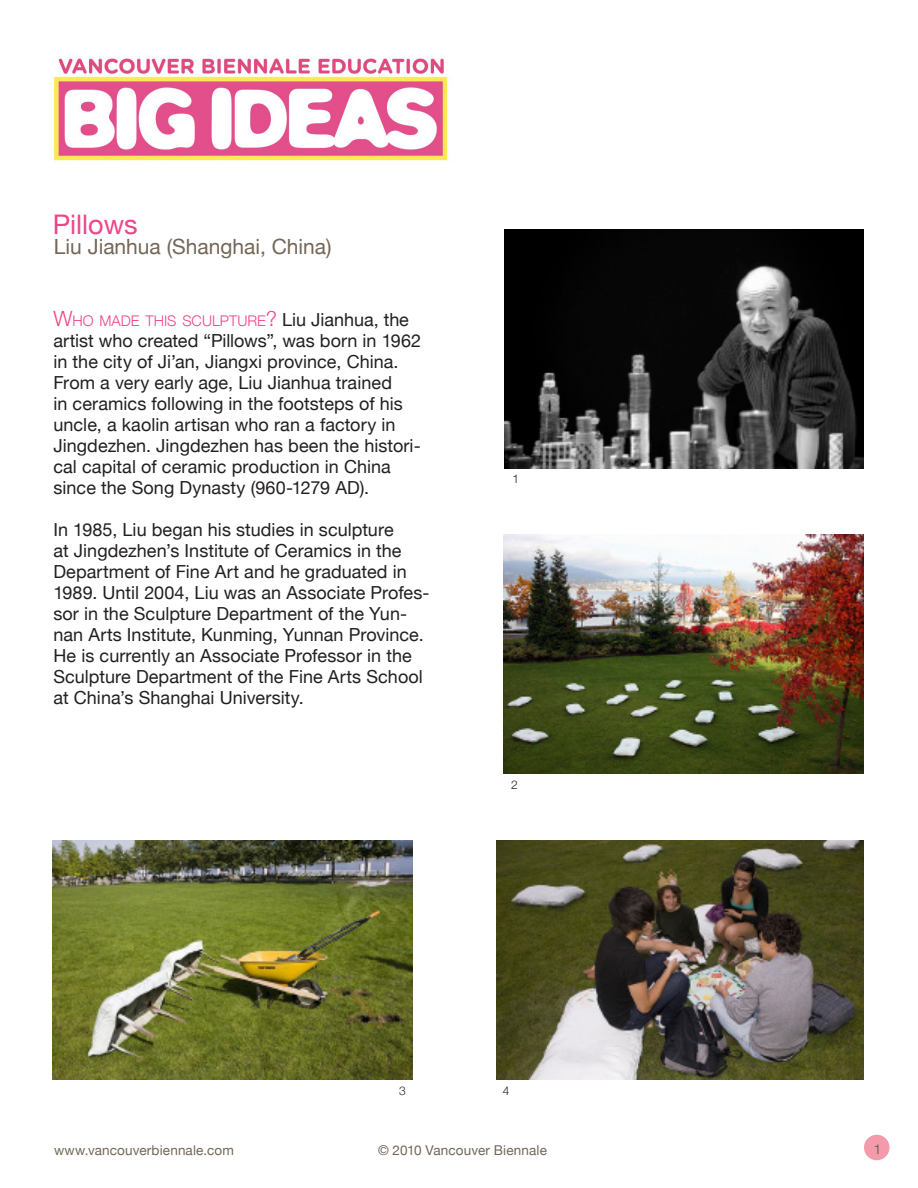
<style>
.page{position:relative;width:918px;height:1188px;background:#fff}
.page>*{position:absolute;margin:0;border:0;box-sizing:border-box;transform-origin:0 0}
.Title_1{font:27px "Helvetica Neue";color:#ef4489}
.Title_1-2{font:21px "Helvetica Neue";color:#726657}
.Title_1-3{font:18px/21px "Helvetica Neue";letter-spacing:.005em;color:#231f20}
.Title_1-4{font:300 14.7px "Helvetica Neue";color:#ef4489}
.t1{font:13.5px "Helvetica Neue";letter-spacing:.01em;color:#726657}
.Title_1-5{font:300 12px "Helvetica Neue";color:#231f20}
.s1{font-size:21px}
.s2{font-weight:400;font-size:18px;color:#231f20}
</style>
<div class="page">
<div style="left:864px;top:1135px;width:26px;height:25px;background:#f59aab;border-radius:50%"></div>
<img style="left:54px;top:56px;width:394px;height:105px">
<img style="left:504px;top:230px;width:360px;height:239px">
<img style="left:504px;top:534px;width:360px;height:240px">
<img style="left:53px;top:840px;width:360px;height:240px">
<img style="left:496px;top:840px;width:368px;height:240px">
<p class="Title_1" style="left:53px;top:205px;width:86px">Pillows</p>
<p class="Title_1-2" style="left:54px;top:231px;width:279px">Liu Jianhua (Shanghai, China)</p>
<p class="Title_1-4" style="left:53px;top:309px;width:357px"><span class="s1">W</span>HO MADE THIS SCULPTURE<span class="s1">?</span> <span class="s2">Liu Jianhua, the</span></p>
<p class="Title_1-3" style="left:53px;top:331px;width:369px">artist who created “Pillows”, was born in 1962 in the city of Ji’an, Jiangxi province, China.<br>From a very early age, Liu Jianhua trained<br>in ceramics following in the footsteps of his uncle, a kaolin artisan who ran a factory in Jingdezhen. Jingdezhen has been the histori&shy;cal capital of ceramic production in China since the Song Dynasty (960-1279 AD).</p>
<p class="Title_1-3" style="left:53px;top:520px;width:378px">In 1985, Liu began his studies in sculpture<br>at Jingdezhen’s Institute of Ceramics in the Department of Fine Art and he graduated in 1989. Until 2004, Liu was an Associate Profes&shy;sor in the Sculpture Department of the Yun&shy;nan Arts Institute, Kunming, Yunnan Province.<br>He is currently an Associate Professor in the Sculpture Department of the Fine Arts School at China’s Shanghai University.</p>
<p class="Title_1-5" style="left:513px;top:469px;width:8px">1</p>
<p class="Title_1-5" style="left:511px;top:775px;width:8px">2</p>
<p class="Title_1-5" style="left:399px;top:1081px;width:8px">3</p>
<p class="Title_1-5" style="left:503px;top:1081px;width:8px">4</p>
<p class="t1" style="left:54px;top:1141px;width:182px">www.vancouverbiennale.com</p>
<p class="t1" style="left:378px;top:1141px;width:170px">© 2010 Vancouver Biennale</p>
<p class="t1" style="left:874px;top:1139px;width:9px">1</p>
</div>
